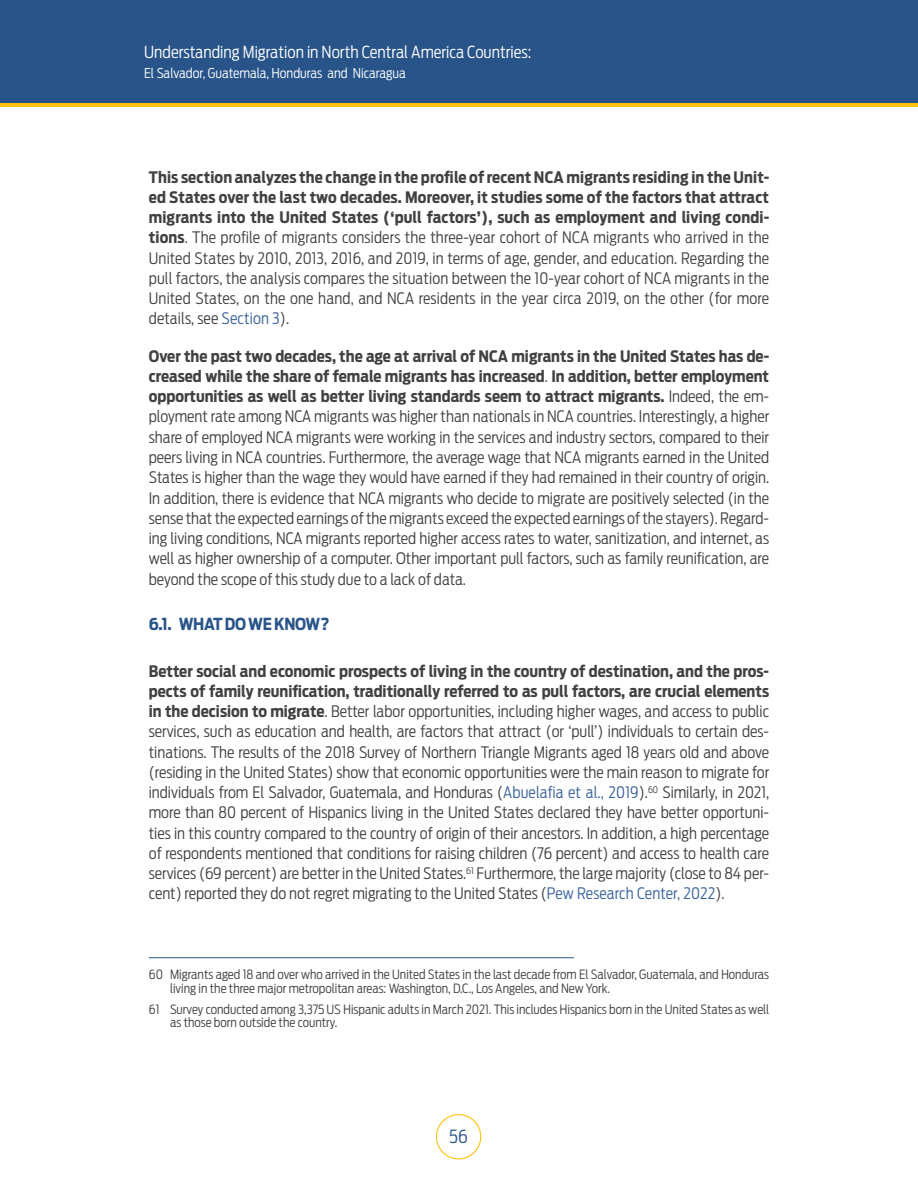
<style>
.page{position:relative;width:918px;height:1188px;background:#fff}
.page>*{position:absolute;margin:0;border:0;box-sizing:border-box;transform-origin:0 0}
.t1{font:300 18px "Antenna Cond";color:#285489}
.t2{font:300 16.5px "Antenna Cond";color:#fff}
.t3{font:700 16.5px "Antenna Cond";letter-spacing:-.02em;color:#285489}
.t4{font:300 15.75px/20.2px "Antenna Cond";color:#414042;text-align:justify}
.t5{font:300 13.5px "Antenna Cond";color:#fff}
.t6{font:300 12.75px/13.5px "Antenna Cond";color:#414042}
.s1{font-weight:700}
.s2{color:#39629b}
</style>
<div class="page">
<div style="left:0;top:0;width:918px;height:107px;background:#ffc20e"></div>
<div style="left:0;top:0;width:918px;height:103px;background:#285489"></div>
<div style="left:436px;top:1114px;width:45px;height:45px;border:1px solid #ffc20e;border-radius:50%"></div>
<hr style="left:149px;top:957px;width:425px;height:1px;background:#285489">
<p class="t2" style="left:144px;top:42px;width:173px">From Infection to Inflation:</p>
<p class="t5" style="left:144px;top:65px;width:467px">G obal crises hit hard poor and vulnerable households in Latin America and the Caribbean</p>
<p class="t2" style="left:144px;top:42px;width:389px">Understanding Migration in North Central America Countries:</p>
<p class="t5" style="left:144px;top:65px;width:263px">El Salvador, Guatemala, Honduras and Nicaragua</p>
<p class="t4" style="left:149px;top:167px;width:622px"><span class="s1">This section analyzes the change in the profile of recent NCA migrants residing in the Unit&shy;ed States over the last two decades. Moreover, it studies some of the factors that attract migrants into the United States (‘pull factors’), such as employment and living condi&shy;tions</span>. The profile of migrants considers the three-year cohort of NCA migrants who arrived in the United States by 2010, 2013, 2016, and 2019, in terms of age, gender, and education. Regarding the pull factors, the analysis compares the situation between the 10-year cohort of NCA migrants in the United States, on the one hand, and NCA residents in the year circa 2019, on the other (for more details, see <span class="s2">Section 3</span>).</p>
<p class="t4" style="left:149px;top:346px;width:622px"><span class="s1">Over the past two decades, the age at arrival of NCA migrants in the United States has de&shy;creased while the share of female migrants has increased</span>. <span class="s1">In addition, better employment opportunities as well as better living standards seem to attract migrants.</span> Indeed, the em&shy;ployment rate among NCA migrants was higher than nationals in NCA countries. Interestingly, a higher share of employed NCA migrants were working in the services and industry sectors, compared to their peers living in NCA countries. Furthermore, the average wage that NCA migrants earned in the United States is higher than the wage they would have earned if they had remained in their country of origin.<br>In addition, there is evidence that NCA migrants who decide to migrate are positively selected (in the sense that the expected earnings of the migrants exceed the expected earnings of the stayers). Regard&shy;ing living conditions, NCA migrants reported higher access rates to water, sanitization, and internet, as well as higher ownership of a computer. Other important pull factors, such as family reunification, are beyond the scope of this study due to a lack of data.</p>
<p class="t3" style="left:149px;top:614px;width:182px">6.1. WHAT DO WE KNOW?</p>
<p class="t4" style="left:149px;top:661px;width:622px"><span class="s1">Better social and economic prospects of living in the country of destination, and the pros&shy;pects of family reunification, traditionally referred to as pull factors, are crucial elements in the decision to migrate</span>. Better labor opportunities, including higher wages, and access to public services, such as education and health, are factors that attract (or ‘pull’) individuals to certain des&shy;tinations. The results of the 2018 Survey of Northern Triangle Migrants aged 18 years old and above (residing in the United States) show that economic opportunities were the main reason to migrate for individuals from El Salvador, Guatemala, and Honduras (<span class="s2">Abuelafia et al., 2019</span>).<sup>60</sup> Similarly, in 2021, more than 80 percent of Hispanics living in the United States declared they have better opportuni&shy;ties in this country compared to the country of origin of their ancestors. In addition, a high percentage of respondents mentioned that conditions for raising children (76 percent) and access to health care services (69 percent) are better in the United States.<sup>61</sup> Furthermore, the large majority (close to 84 per&shy;cent) reported they do not regret migrating to the United States (<span class="s2">Pew Research Center, 2022</span>).</p>
<p class="t6" style="left:170px;top:968px;width:601px;text-indent:-21px">60 Migrants aged 18 and over who arrived in the United States in the last decade from El Salvador, Guatemala, and Honduras living in the three major metropolitan areas: Washington, D.C., Los Angeles, and New York.</p>
<p class="t6" style="left:170px;top:1002px;width:601px;text-indent:-21px">61 Survey conducted among 3,375 US Hispanic adults in March 2021. This includes Hispanics born in the United States as well as those born outside the country.</p>
<p class="t1" style="left:449px;top:1126px;width:20px">56</p>
</div>
